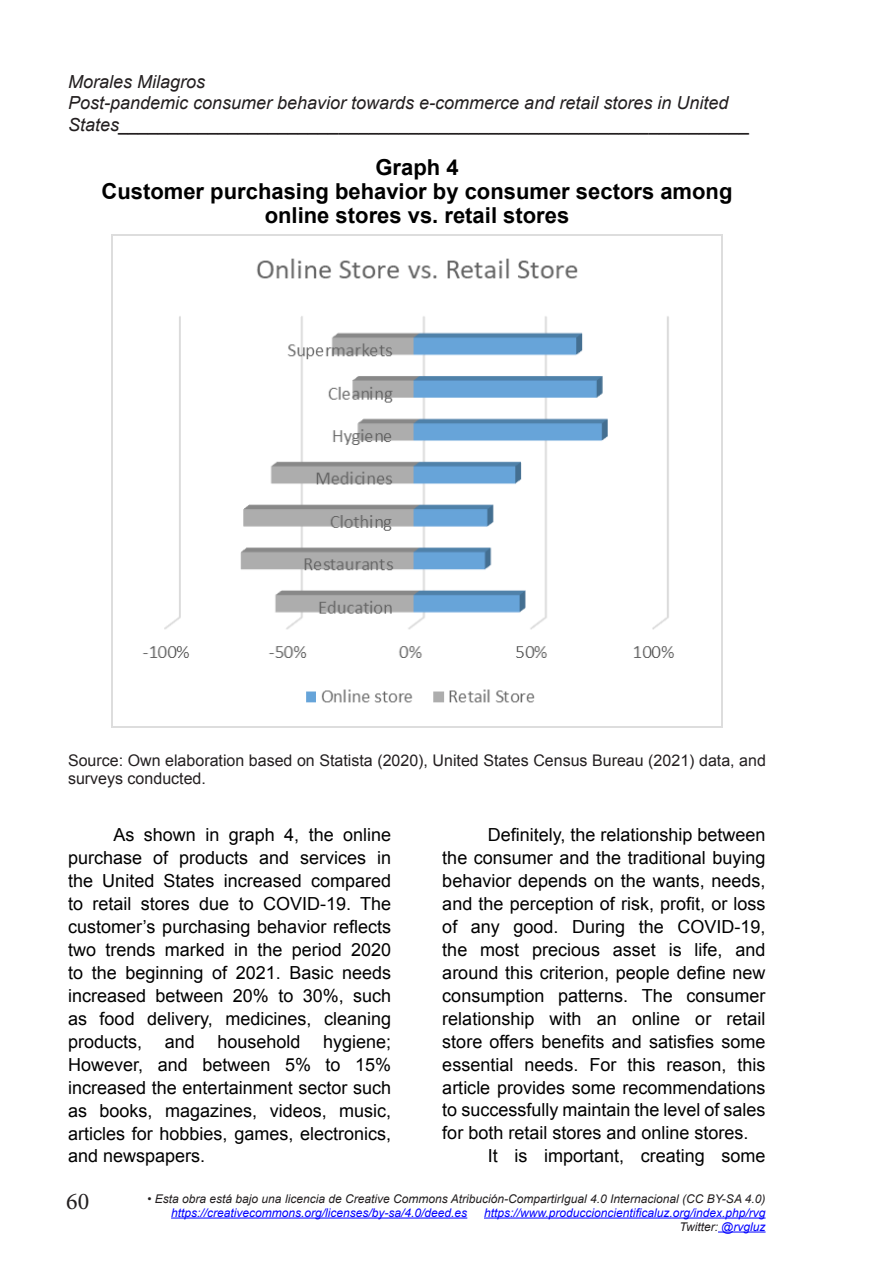
<style>
.page{position:relative;width:879px;height:1276px;background:#fff}
.page>*{position:absolute;margin:0;border:0;box-sizing:border-box;transform-origin:0 0}
.t1{font:24px "Minion Pro";color:#231f20}
.t2{font:700 22px/24px "Arial";color:#000;text-align:center}
.t3{font:18px/23px "Arial";color:#000;text-align:justify}
.t4{font:italic 18px/21.6px "Arial";color:#231f20}
.t5{font:16px/18px "Arial";color:#231f20}
.t6{font:italic 12px/14px "Arial";color:#00f;text-align:right}
.t7{font:italic 12px "Arial";color:#231f20}
.s1{color:#231f20}
</style>
<div class="page">
<hr style="left:171px;top:1217px;width:296px;height:1px;background:#00f">
<hr style="left:484px;top:1217px;width:281px;height:1px;background:#00f">
<hr style="left:718px;top:1231px;width:47px;height:1px;background:#00f">
<img style="left:112px;top:235px;width:610px;height:492px">
<p class="t4" style="left:68px;top:71px;width:683px">Morales Milagros<br>Post-pandemic consumer behavior towards e-commerce and retail stores in United<br>States_______________________________________________________________</p>
<p class="t2" style="left:101px;top:156px;width:632px">Graph 4<br>Customer purchasing behavior by consumer sectors among online stores vs. retail stores</p>
<p class="t5" style="left:68px;top:751px;width:699px">Source: Own elaboration based on Statista (2020), United States Census Bureau (2021) data, and surveys conducted.</p>
<p class="t3" style="left:68px;top:823px;width:325px;text-indent:45px">As shown in graph 4, the online purchase of products and services in the United States increased compared to retail stores due to COVID-19. The customer’s purchasing behavior reflects two trends marked in the period 2020 to the beginning of 2021. Basic needs increased between 20% to 30%, such as food delivery, medicines, cleaning products,</p>
<p class="t3" style="left:68px;top:1030px;width:325px;text-indent:255px">hygiene; However, and between 5% to 15% increased the entertainment sector such as books, magazines, videos, music, articles for hobbies, games, electronics, and newspapers.</p>
<p class="t3" style="left:165px;top:1030px;width:32px">and</p>
<p class="t3" style="left:217px;top:1030px;width:85px">household</p>
<p class="t3" style="left:488px;top:823px;width:279px">Definitely, the relationship between</p>
<p class="t3" style="left:442px;top:846px;width:325px">the consumer and the traditional buying</p>
<p class="t3" style="left:442px;top:869px;width:325px">behavior depends on the wants, needs,</p>
<p class="t3" style="left:442px;top:892px;width:325px">and the perception of risk, profit, or loss</p>
<p class="t3" style="left:442px;top:915px;width:325px">of any good. During the COVID-19,</p>
<p class="t3" style="left:442px;top:938px;width:325px">the most precious asset is life, and</p>
<p class="t3" style="left:442px;top:961px;width:325px">around this criterion, people define new</p>
<p class="t3" style="left:442px;top:984px;width:325px">consumption patterns. The consumer</p>
<p class="t3" style="left:442px;top:1007px;width:325px">relationship with an online or retail</p>
<p class="t3" style="left:442px;top:1030px;width:325px">store offers benefits and satisfies some</p>
<p class="t3" style="left:442px;top:1053px;width:325px">essential needs. For this reason, this</p>
<p class="t3" style="left:442px;top:1076px;width:325px">article provides some recommendations</p>
<p class="t3" style="left:442px;top:1099px;width:325px">to successfully maintain the level of sales</p>
<p class="t3" style="left:442px;top:1121px;width:308px">for both retail stores and online stores.</p>
<p class="t3" style="left:488px;top:1144px;width:279px">It is important, creating some</p>
<h1 class="t1" style="left:66px;top:1185px;width:25px">60</h1>
<p class="t7" style="left:147px;top:1190px;width:620px">• Esta obra está bajo una licencia de Creative Commons Atribución-CompartirIgual 4.0 Internacional (CC BY-SA 4.0)</p>
<p class="t6" style="left:171px;top:1205px;width:298px">https://creativecommons.org/licenses/by-sa/4.0/deed.es</p>
<p class="t6" style="left:484px;top:1205px;width:283px">https://www.produccioncientificaluz.org/index.php/rvg<br><span class="s1">Twitter:</span> @rvgluz</p>
</div>
